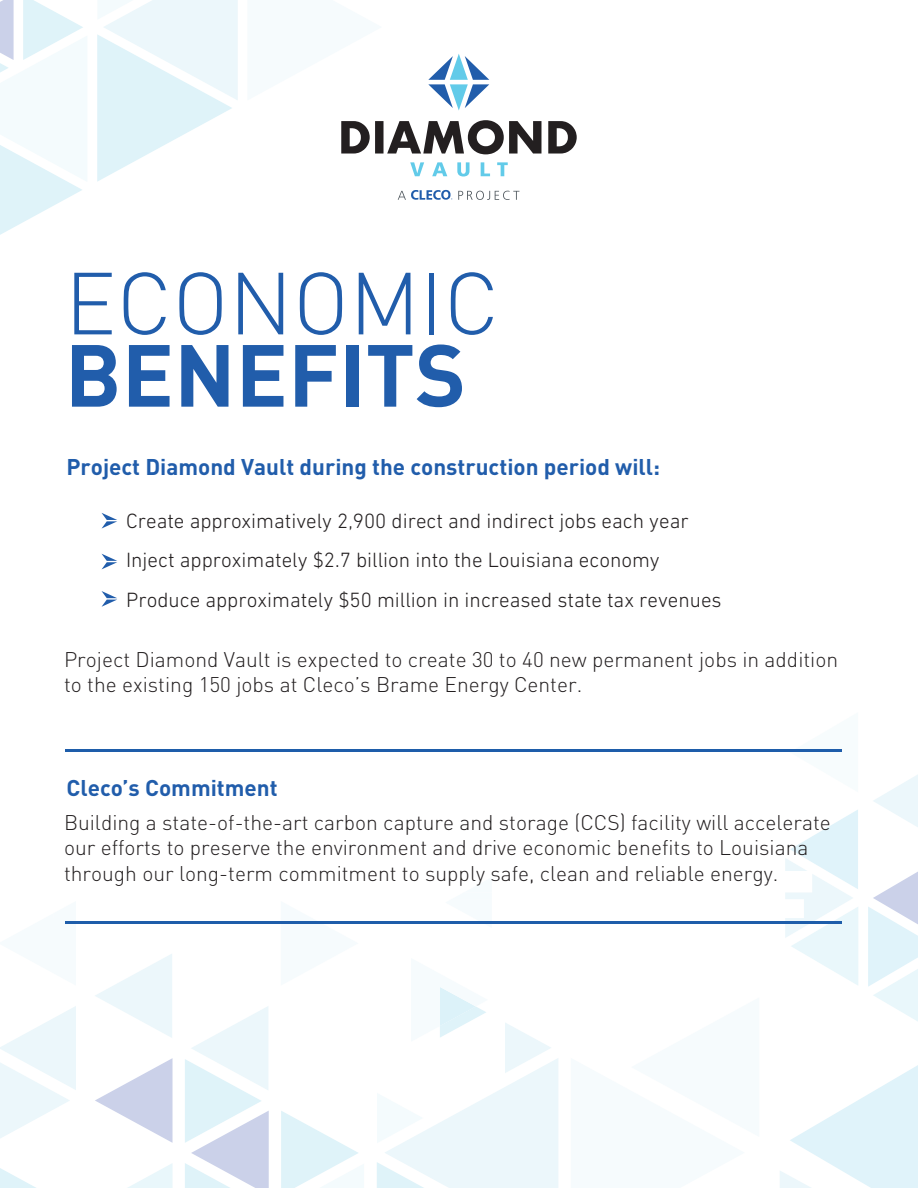
<style>
.page{position:relative;width:918px;height:1188px;background:#fff}
.page>*{position:absolute;margin:0;border:0;box-sizing:border-box;transform-origin:0 0}
.t1{font:700 86.55px "DIN Pro";color:#215dab}
.t2{font:300 86.55px "DIN Pro";color:#215dab}
.t3{font:700 22.5px "DIN Pro";color:#215dab}
.t4{font:300 21px/25.5px "DIN Pro";color:#231f20}
.t5{font:300 21px/39.3px "DIN Next LT Pro";color:#231f20}
</style>
<div class="page">
<svg style="left:445px;top:921px;width:47px;height:1px"></svg>
<svg style="left:95px;top:954px;width:77px;height:84px"></svg>
<svg style="left:281px;top:921px;width:77px;height:1px"></svg>
<svg style="left:0;top:1006px;width:76px;height:132px"></svg>
<svg style="left:95px;top:1058px;width:78px;height:85px"></svg>
<svg style="left:185px;top:1006px;width:84px;height:182px"></svg>
<svg style="left:128px;top:1164px;width:45px;height:24px"></svg>
<svg style="left:281px;top:1111px;width:83px;height:77px"></svg>
<svg style="left:97px;top:0;width:141px;height:182px"></svg>
<svg style="left:873px;top:775px;width:45px;height:52px"></svg>
<svg style="left:785px;top:810px;width:73px;height:175px"></svg>
<svg style="left:868px;top:872px;width:50px;height:149px"></svg>
<svg style="left:377px;top:987px;width:181px;height:201px"></svg>
<svg style="left:790px;top:751px;width:52px;height:1px"></svg>
<svg style="left:398px;top:190px;width:121px;height:10px"></svg>
<svg style="left:410px;top:162px;width:98px;height:15px"></svg>
<svg style="left:341px;top:120px;width:236px;height:34px"></svg>
<svg style="left:428px;top:54px;width:61px;height:57px"></svg>
<svg style="left:102px;top:513px;width:15px;height:16px"></svg>
<svg style="left:102px;top:554px;width:15px;height:15px"></svg>
<svg style="left:102px;top:591px;width:15px;height:16px"></svg>
<hr style="left:65px;top:749px;width:777px;height:2px;background:#1e5daa">
<hr style="left:65px;top:922px;width:777px;height:2px;background:#1e5daa">
<svg style="left:0;top:0;width:87px;height:235px"></svg>
<svg style="left:0;top:1168px;width:36px;height:20px"></svg>
<svg style="left:780px;top:1065px;width:138px;height:123px"></svg>
<h1 class="t2" style="left:65px;top:244px;width:436px">ECONOMIC</h1>
<h1 class="t1" style="left:65px;top:317px;width:403px">BENEFITS</h1>
<p class="t3" style="left:66px;top:451px;width:595px">Project Diamond Vault during the construction period will:</p>
<p class="t5" style="left:126px;top:501px;width:597px">Create approximatively 2,900 direct and indirect jobs each year<br>Inject approximately $2.7 billion into the Louisiana economy<br>Produce approximately $50 million in increased state tax revenues</p>
<p class="t4" style="left:64px;top:645px;width:776px">Project Diamond Vault is expected to create 30 to 40 new permanent jobs in addition to the existing 150 jobs at Cleco’s Brame Energy Center.</p>
<p class="t3" style="left:66px;top:772px;width:213px">Cleco’s Commitment</p>
<p class="t4" style="left:64px;top:809px;width:768px">Building a state-of-the-art carbon capture and storage (CCS) facility will accelerate our efforts to preserve the environment and drive economic benefits to Louisiana through our long-term commitment to supply safe, clean and reliable energy.</p>
</div>
